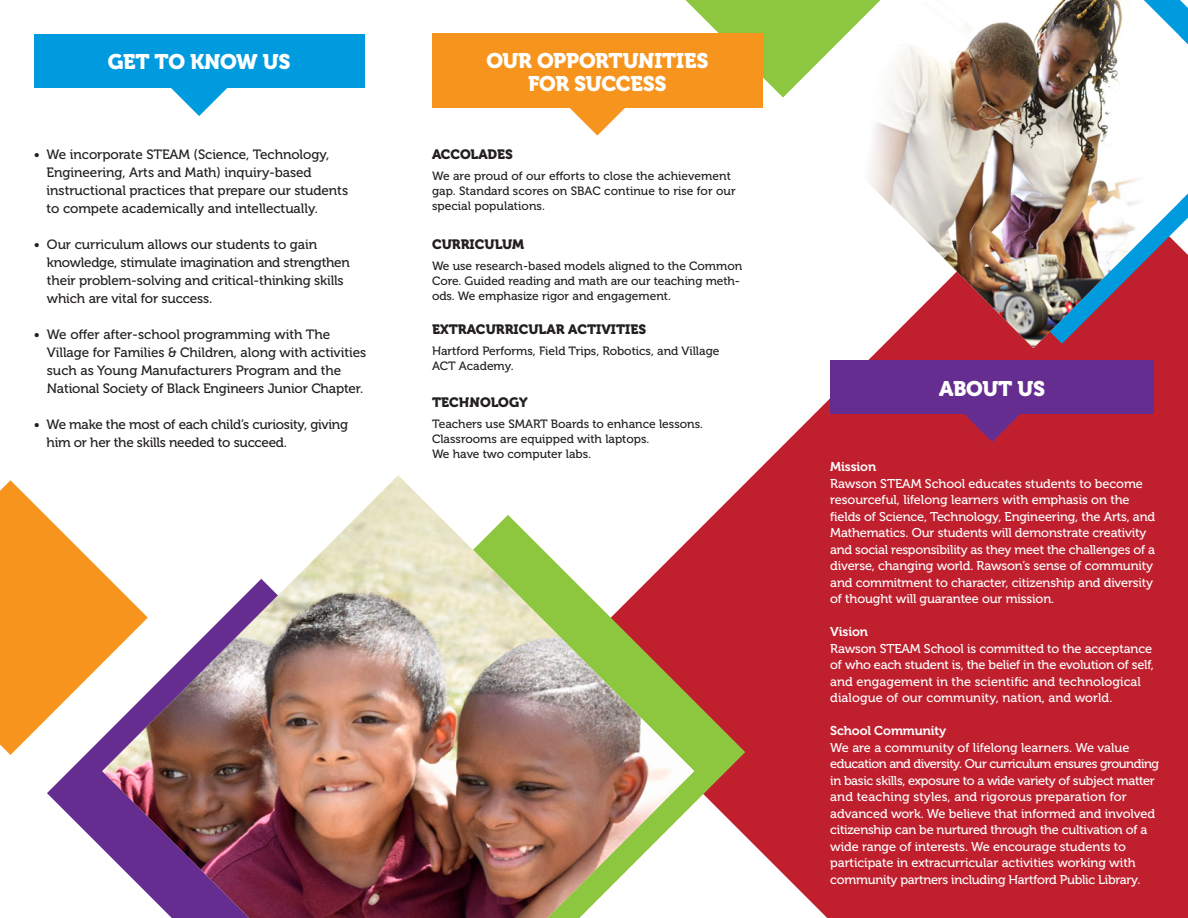
<style>
.page{position:relative;width:1188px;height:918px;background:#fff}
.page>*{position:absolute;margin:0;border:0;box-sizing:border-box;transform-origin:0 0}
.t1{font:21px/22.5px "Museo 900";letter-spacing:-.015em;color:#fff;text-align:center}
.t2{font:13.5px/18px "Museo 500";letter-spacing:-.005em;color:#231f20}
.t3{font:13.5px "Museo 900";color:#231f20}
.t4{font:12.75px/16.5px "Museo 500";letter-spacing:-.01em;color:#fff}
.t5{font:12.75px "Museo 700";letter-spacing:-.01em;color:#fff}
.t6{font:12px/15px "Museo 500";color:#231f20}
</style>
<div class="page">
<svg style="left:685px;top:0;width:119px;height:98px;background:#9fcd5b"></svg>
<svg style="left:0;top:480px;width:102px;height:275px"></svg>
<svg style="left:47px;top:579px;width:55px;height:269px"></svg>
<div style="left:713px;top:348px;width:475px;height:570px;background:#c0202e"></div>
<svg style="left:694px;top:515px;width:51px;height:403px;fill:#c0202e"></svg>
<img style="left:102px;top:475px;width:592px;height:443px">
<svg style="left:804px;top:0;width:384px;height:348px"></svg>
<img style="left:830px;top:0;width:350px;height:348px">
<div style="left:34px;top:34px;width:330px;height:54px;background:#009bdf"></div>
<svg style="left:171px;top:88px;width:56px;height:28px"></svg>
<div style="left:432px;top:34px;width:331px;height:74px;background:#f7941e"></div>
<svg style="left:570px;top:108px;width:55px;height:28px"></svg>
<div style="left:830px;top:360px;width:324px;height:54px;background:#662d91"></div>
<svg style="left:964px;top:414px;width:57px;height:28px;background:#93265e"></svg>
<p class="t1" style="left:108px;top:51px;width:184px">GET TO KNOW US</p>
<p class="t1" style="left:486px;top:50px;width:224px">OUR OPPORTUNITIES<br>FOR SUCCESS</p>
<p class="t2" style="left:47px;top:145px;width:303px;text-indent:-13px">• We incorporate STEAM (Science, Technology, Engineering, Arts and Math) inquiry-based instructional practices that prepare our students to compete academically and intellectually.</p>
<p class="t2" style="left:47px;top:235px;width:304px;text-indent:-13px">• Our curriculum allows our students to gain knowledge, stimulate imagination and strengthen their problem-solving and critical-thinking skills which are vital for success.</p>
<p class="t2" style="left:47px;top:325px;width:321px;text-indent:-13px">• We offer after-school programming with The Village for Families &amp; Children, along with activities such as Young Manufacturers Program and the National Society of Black Engineers Junior Chapter.</p>
<p class="t2" style="left:47px;top:415px;width:303px;text-indent:-13px">• We make the most of each child’s curiosity, giving him or her the skills needed to succeed.</p>
<p class="t3" style="left:432px;top:146px;width:82px">ACCOLADES</p>
<p class="t6" style="left:432px;top:168px;width:305px">We are proud of our efforts to close the achievement gap. Standard scores on SBAC continue to rise for our special populations.</p>
<p class="t3" style="left:432px;top:236px;width:94px">CURRICULUM</p>
<p class="t6" style="left:432px;top:258px;width:312px">We use research-based models aligned to the Common<br>Core. Guided reading and math are our teaching meth&shy;ods. We emphasize rigor and engagement.</p>
<p class="t3" style="left:432px;top:322px;width:216px">EXTRACURRICULAR ACTIVITIES</p>
<p class="t6" style="left:432px;top:344px;width:289px">Hartford Performs, Field Trips, Robotics, and Village<br>ACT Academy.</p>
<p class="t3" style="left:432px;top:394px;width:97px">TECHNOLOGY</p>
<p class="t6" style="left:432px;top:416px;width:273px">Teachers use SMART Boards to enhance lessons.<br>Classrooms are equipped with laptops.<br>We have two computer labs.</p>
<p class="t1" style="left:939px;top:377px;width:107px">ABOUT US</p>
<p class="t5" style="left:830px;top:460px;width:48px">Mission</p>
<p class="t4" style="left:830px;top:475px;width:327px">Rawson STEAM School educates students to become resourceful, lifelong learners with emphasis on the fields of Science, Technology, Engineering, the Arts, and Mathematics. Our students will demonstrate creativity and social responsibility as they meet the challenges of a diverse, changing world. Rawson’s sense of community and commitment to character, citizenship and diversity of thought will guarantee our mission.</p>
<p class="t5" style="left:830px;top:625px;width:39px">Vision</p>
<p class="t4" style="left:830px;top:640px;width:325px">Rawson STEAM School is committed to the acceptance of who each student is, the belief in the evolution of self, and engagement in the scientific and technological dialogue of our community, nation, and world.</p>
<p class="t5" style="left:830px;top:724px;width:117px">School Community</p>
<p class="t4" style="left:830px;top:739px;width:330px">We are a community of lifelong learners. We value education and diversity. Our curriculum ensures grounding in basic skills, exposure to a wide variety of subject matter and teaching styles, and rigorous preparation for advanced work. We believe that informed and involved citizenship can be nurtured through the cultivation of a wide range of interests. We encourage students to participate in extracurricular activities working with community partners including Hartford Public Library.</p>
</div>
